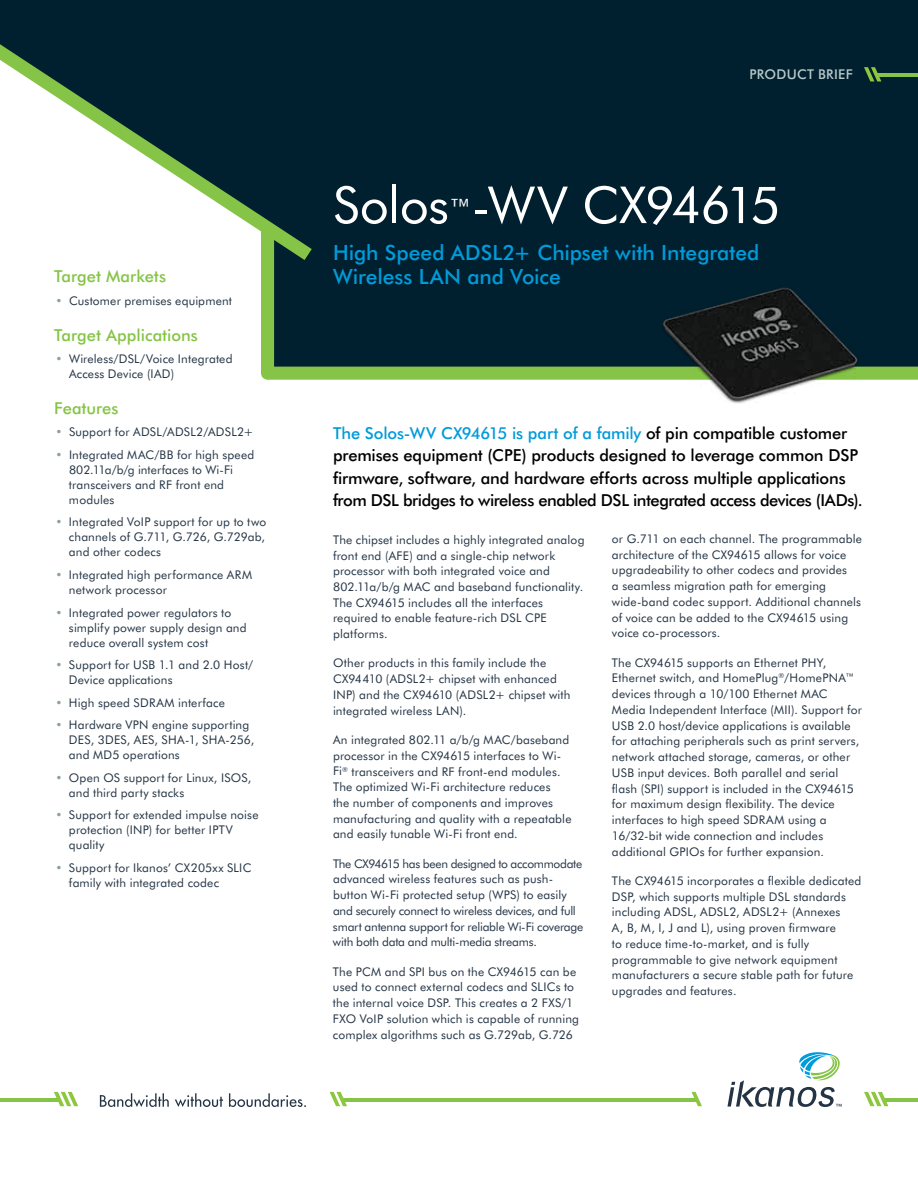
<style>
.page{position:relative;width:918px;height:1188px;background:#fff}
.page>*{position:absolute;margin:0;border:0;box-sizing:border-box;transform-origin:0 0}
.t1{font:51px "Futura BT";letter-spacing:-.015em;color:#fff}
.t2{font:500 21px/24px "Futura BT";color:#009bda}
.t3{font:500 16.5px/22.5px "Futura BT";letter-spacing:-.015em;color:#000}
.t4{font:500 16.5px "Futura BT";color:#85c446}
.t5{font:500 13.5px "Futura BT";letter-spacing:.02em;color:#b7c8c8}
.t6{font:12px/15.8px "Futura BT";letter-spacing:.015em;color:#243444}
.t7{font:12px/15.8px "Futura BT";letter-spacing:-.015em;color:#243444}
.s1{color:#8a9ea3}
.s2{font-size:29.7px}
.s3{color:#009bda}
</style>
<div class="page">
<svg style="left:0;top:1px;width:918px;height:379px;fill:#00202f"></svg>
<svg style="left:727px;top:1052px;width:115px;height:55px"></svg>
<hr style="left:0;top:1098px;width:60px;height:3px;background:#85c446">
<svg style="left:54px;top:1092px;width:24px;height:14px"></svg>
<hr style="left:885px;top:1098px;width:33px;height:3px;background:#85c446">
<svg style="left:864px;top:1092px;width:24px;height:14px"></svg>
<hr style="left:878px;top:73px;width:40px;height:3px;background:#85c446">
<svg style="left:864px;top:67px;width:17px;height:14px"></svg>
<svg style="left:100px;top:1093px;width:69px;height:14px"></svg>
<svg style="left:175px;top:1093px;width:48px;height:14px"></svg>
<svg style="left:229px;top:1093px;width:77px;height:14px"></svg>
<hr style="left:343px;top:1098px;width:354px;height:3px;background:#85c446">
<svg style="left:692px;top:1092px;width:10px;height:14px"></svg>
<svg style="left:330px;top:1092px;width:17px;height:14px"></svg>
<img style="left:658px;top:283px;width:209px;height:121px">
<h3 class="t4" style="left:54px;top:266px;width:114px">Target Markets</h3>
<p class="t6" style="left:56px;top:293px;width:178px"><span class="s1">•</span> Customer premises equipment</p>
<h3 class="t4" style="left:54px;top:325px;width:145px">Target Applications</h3>
<p class="t6" style="left:69px;top:351px;width:165px;line-height:15px;text-indent:-14px"><span class="s1">•</span> Wireless/DSL/Voice Integrated<br>Access Device (IAD)</p>
<h3 class="t4" style="left:54px;top:398px;width:66px">Features</h3>
<p class="t6" style="left:56px;top:424px;width:200px"><span class="s1">•</span> Support for ADSL/ADSL2/ADSL2+</p>
<p class="t6" style="left:69px;top:447px;width:187px;line-height:15px;text-indent:-13px"><span class="s1">•</span> Integrated MAC/BB for high speed<br>802.11a/b/g interfaces to Wi-Fi transceivers and RF front end modules</p>
<p class="t6" style="left:69px;top:515px;width:199px;line-height:15px;text-align:justify;text-indent:-14px"><span class="s1">•</span> Integrated VoIP support for up to two channels of G.711, G.726, G.729ab, and other codecs</p>
<p class="t6" style="left:69px;top:567px;width:185px;line-height:15px;text-indent:-14px"><span class="s1">•</span> Integrated high performance ARM network processor</p>
<p class="t6" style="left:69px;top:605px;width:179px;line-height:15px;text-indent:-14px"><span class="s1">•</span> Integrated power regulators to simplify power supply design and reduce overall system cost</p>
<p class="t6" style="left:69px;top:657px;width:186px;line-height:15px;text-indent:-14px"><span class="s1">•</span> Support for USB 1.1 and 2.0 Host/<br>Device applications</p>
<p class="t6" style="left:55px;top:694px;width:171px"><span class="s1">•</span> High speed SDRAM interface</p>
<p class="t6" style="left:69px;top:717px;width:187px;line-height:15px;text-indent:-14px"><span class="s1">•</span> Hardware VPN engine supporting<br>DES, 3DES, AES, SHA-1, SHA-256, and MD5 operations</p>
<p class="t6" style="left:69px;top:770px;width:184px;line-height:15px;text-indent:-14px"><span class="s1">•</span> Open OS support for Linux, ISOS, and third party stacks</p>
<p class="t6" style="left:69px;top:808px;width:191px;line-height:15px;text-indent:-14px"><span class="s1">•</span> Support for extended impulse noise protection (INP) for better IPTV quality</p>
<p class="t6" style="left:69px;top:860px;width:184px;line-height:15px;text-indent:-14px"><span class="s1">•</span> Support for Ikanos’ CX205xx SLIC family with integrated codec</p>
<p class="t5" style="left:750px;top:66px;width:105px">PRODUCT BRIEF</p>
<h1 class="t1" style="left:333px;top:174px;width:449px">Solos<span class="s2">™</span>-WV CX94615</h1>
<h2 class="t2" style="left:333px;top:240px;width:428px">High Speed ADSL2+ Chipset with Integrated<br>Wireless LAN and Voice</h2>
<p class="t3" style="left:333px;top:421px;width:531px"><span class="s3">The Solos-WV CX94615 is part of a family</span> of pin compatible customer premises equipment (CPE) products designed to leverage common DSP firmware, software, and hardware efforts across multiple applications from DSL bridges to wireless enabled DSL integrated access devices (IADs).</p>
<p class="t6" style="left:333px;top:532px;width:253px">The chipset includes a highly integrated analog front end (AFE) and a single-chip network processor with both integrated voice and 802.11a/b/g MAC and baseband functionality.<br>The CX94615 includes all the interfaces required to enable feature-rich DSL CPE platforms.</p>
<p class="t6" style="left:333px;top:655px;width:239px">Other products in this family include the CX94410 (ADSL2+ chipset with enhanced INP) and the CX94610 (ADSL2+ chipset with integrated wireless LAN).</p>
<p class="t6" style="left:333px;top:732px;width:240px">An integrated 802.11 a/b/g MAC/baseband processor in the CX94615 interfaces to Wi-Fi<sup>®</sup> transceivers and RF front-end modules.<br>The optimized Wi-Fi architecture reduces<br>the number of components and improves manufacturing and quality with a repeatable and easily tunable Wi-Fi front end.</p>
<p class="t7" style="left:333px;top:856px;width:252px">The CX94615 has been designed to accommodate advanced wireless features such as push&shy;button Wi-Fi protected setup (WPS) to easily and securely connect to wireless devices, and full smart antenna support for reliable Wi-Fi coverage with both data and multi-media streams.</p>
<p class="t6" style="left:333px;top:963px;width:248px">The PCM and SPI bus on the CX94615 can be used to connect external codecs and SLICs to the internal voice DSP. This creates a 2 FXS/1<br>FXO VoIP solution which is capable of running complex algorithms such as G.729ab, G.726</p>
<p class="t6" style="left:612px;top:531px;width:252px">or G.711 on each channel. The programmable architecture of the CX94615 allows for voice upgradeability to other codecs and provides<br>a seamless migration path for emerging wide-band codec support. Additional channels of voice can be added to the CX94615 using voice co-processors.</p>
<p class="t6" style="left:612px;top:654px;width:252px">The CX94615 supports an Ethernet PHY, Ethernet switch, and HomePlug<sup>®</sup>/HomePNA™ devices through a 10/100 Ethernet MAC Media Independent Interface (MII). Support for USB 2.0 host/device applications is available for attaching peripherals such as print servers, network attached storage, cameras, or other USB input devices. Both parallel and serial flash (SPI) support is included in the CX94615 for maximum design flexibility. The device interfaces to high speed SDRAM using a 16/32-bit wide connection and includes additional GPIOs for further expansion.</p>
<p class="t6" style="left:612px;top:873px;width:251px">The CX94615 incorporates a flexible dedicated DSP, which supports multiple DSL standards including ADSL, ADSL2, ADSL2+ (Annexes<br>A, B, M, I, J and L), using proven firmware<br>to reduce time-to-market, and is fully programmable to give network equipment manufacturers a secure stable path for future upgrades and features.</p>
</div>
